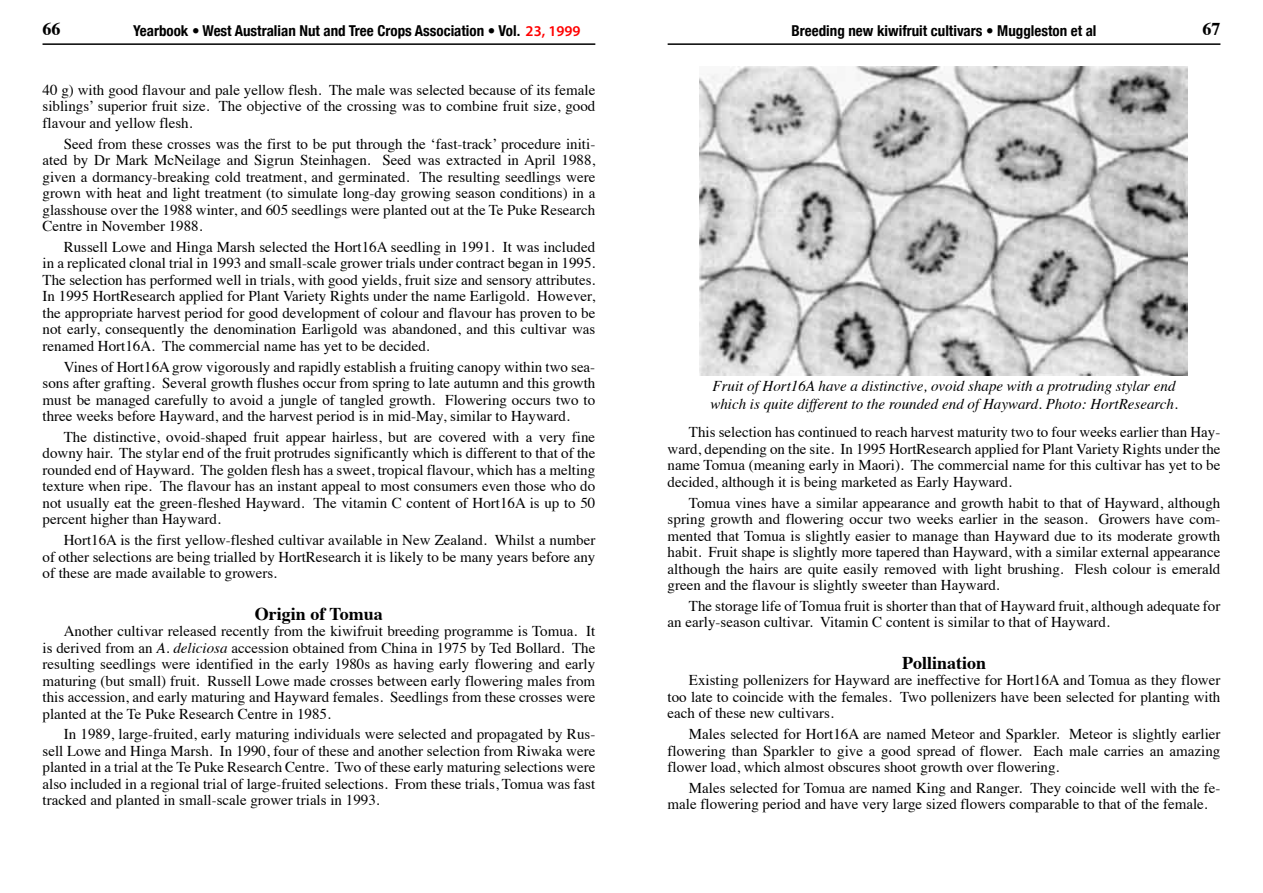
<style>
.page{position:relative;width:1263px;height:893px;background:#fff}
.page>*{position:absolute;margin:0;border:0;box-sizing:border-box;transform-origin:0 0}
.t1{font:700 18px "Times";color:#000}
.t2{font:15px/16.5px "Times";color:#000;text-align:justify}
.t3{font:italic 15px/18px "Times";color:#000}
.t4{font:700 condensed 15px "Helvetica Neue";color:#000}
.s1{font-family:"Myriad Pro";font-weight:600;font-stretch:normal;color:#f00}
.s2{font-style:italic}
</style>
<div class="page">
<hr style="left:43px;top:43px;width:552px;height:2px;background:#000">
<hr style="left:668px;top:43px;width:552px;height:2px;background:#000">
<img style="left:699px;top:66px;width:488px;height:310px">
<p class="t1" style="left:43px;top:11px;width:19px">66</p>
<p class="t4" style="left:133px;top:21px;width:449px">Yearbook • West Australian Nut and Tree Crops Association • Vol. <span class="s1">23, 1999</span></p>
<p class="t4" style="left:791px;top:21px;width:307px">Breeding new kiwifruit cultivars • Muggleston et al</p>
<p class="t1" style="left:1202px;top:11px;width:19px">67</p>
<p class="t2" style="left:43px;top:80px;width:554px">40 g) with good flavour and pale yellow flesh. The male was selected because of its female siblings’ superior fruit size. The objective of the crossing was to combine fruit size, good flavour and yellow flesh.</p>
<p class="t2" style="left:43px;top:134px;width:554px;text-indent:21px">Seed from these crosses was the first to be put through the ‘fast-track’ procedure initi&shy;ated by Dr Mark McNeilage and Sigrun Steinhagen. Seed was extracted in April 1988, given a dormancy-breaking cold treatment, and germinated. The resulting seedlings were grown with heat and light treatment (to simulate long-day growing season conditions) in a glasshouse over the 1988 winter, and 605 seedlings were planted out at the Te Puke Research Centre in November 1988.</p>
<p class="t2" style="left:43px;top:237px;width:554px;text-indent:21px">Russell Lowe and Hinga Marsh selected the Hort16A seedling in 1991. It was included in a replicated clonal trial in 1993 and small-scale grower trials under contract began in 1995.<br>The selection has performed well in trials, with good yields, fruit size and sensory attributes.<br>In 1995 HortResearch applied for Plant Variety Rights under the name Earligold. However, the appropriate harvest period for good development of colour and flavour has proven to be not early, consequently the denomination Earligold was abandoned, and this cultivar was renamed Hort16A. The commercial name has yet to be decided.</p>
<p class="t2" style="left:43px;top:357px;width:554px;text-indent:21px">Vines of Hort16A grow vigorously and rapidly establish a fruiting canopy within two sea&shy;sons after grafting. Several growth flushes occur from spring to late autumn and this growth must be managed carefully to avoid a jungle of tangled growth. Flowering occurs two to three weeks before Hayward, and the harvest period is in mid-May, similar to Hayward.</p>
<p class="t2" style="left:43px;top:427px;width:554px;text-indent:21px">The distinctive, ovoid-shaped fruit appear hairless, but are covered with a very fine downy hair. The stylar end of the fruit protrudes significantly which is different to that of the rounded end of Hayward. The golden flesh has a sweet, tropical flavour, which has a melting texture when ripe. The flavour has an instant appeal to most consumers even those who do not usually eat the green-fleshed Hayward. The vitamin C content of Hort16A is up to 50 percent higher than Hayward.</p>
<p class="t2" style="left:43px;top:530px;width:554px;text-indent:21px">Hort16A is the first yellow-fleshed cultivar available in New Zealand. Whilst a number of other selections are being trialled by HortResearch it is likely to be many years before any of these are made available to growers.</p>
<p class="t1" style="left:255px;top:596px;width:130px">Origin of Tomua</p>
<p class="t2" style="left:43px;top:621px;width:554px;text-indent:21px">Another cultivar released recently from the kiwifruit breeding programme is Tomua. It is derived from an <span class="s2">A. deliciosa</span> accession obtained from China in 1975 by Ted Bollard. The resulting seedlings were identified in the early 1980s as having early flowering and early maturing (but small) fruit. Russell Lowe made crosses between early flowering males from this accession, and early maturing and Hayward females. Seedlings from these crosses were planted at the Te Puke Research Centre in 1985.</p>
<p class="t2" style="left:43px;top:725px;width:554px;text-indent:21px">In 1989, large-fruited, early maturing individuals were selected and propagated by Rus&shy;sell Lowe and Hinga Marsh. In 1990, four of these and another selection from Riwaka were planted in a trial at the Te Puke Research Centre. Two of these early maturing selections were also included in a regional trial of large-fruited selections. From these trials, Tomua was fast tracked and planted in small-scale grower trials in 1993.</p>
<p class="t3" style="left:710px;top:376px;width:469px">Fruit of Hort16A have a distinctive, ovoid shape with a protruding stylar end which is quite different to the rounded end of Hayward. Photo: HortResearch.</p>
<p class="t2" style="left:668px;top:423px;width:554px;text-indent:21px">This selection has continued to reach harvest maturity two to four weeks earlier than Hay&shy;ward, depending on the site. In 1995 HortResearch applied for Plant Variety Rights under the name Tomua (meaning early in Maori). The commercial name for this cultivar has yet to be decided, although it is being marketed as Early Hayward.</p>
<p class="t2" style="left:668px;top:493px;width:554px;text-indent:21px">Tomua vines have a similar appearance and growth habit to that of Hayward, although spring growth and flowering occur two weeks earlier in the season. Growers have com&shy;mented that Tomua is slightly easier to manage than Hayward due to its moderate growth habit. Fruit shape is slightly more tapered than Hayward, with a similar external appearance although the hairs are quite easily removed with light brushing. Flesh colour is emerald green and the flavour is slightly sweeter than Hayward.</p>
<p class="t2" style="left:668px;top:596px;width:554px;text-indent:21px">The storage life of Tomua fruit is shorter than that of Hayward fruit, although adequate for an early-season cultivar. Vitamin C content is similar to that of Hayward.</p>
<p class="t1" style="left:902px;top:646px;width:86px">Pollination</p>
<p class="t2" style="left:668px;top:671px;width:554px;text-indent:21px">Existing pollenizers for Hayward are ineffective for Hort16A and Tomua as they flower too late to coincide with the females. Two pollenizers have been selected for planting with each of these new cultivars.</p>
<p class="t2" style="left:668px;top:724px;width:554px;text-indent:21px">Males selected for Hort16A are named Meteor and Sparkler. Meteor is slightly earlier flowering than Sparkler to give a good spread of flower. Each male carries an amazing flower load, which almost obscures shoot growth over flowering.</p>
<p class="t2" style="left:668px;top:778px;width:554px;text-indent:21px">Males selected for Tomua are named King and Ranger. They coincide well with the fe&shy;male flowering period and have very large sized flowers comparable to that of the female.</p>
</div>
